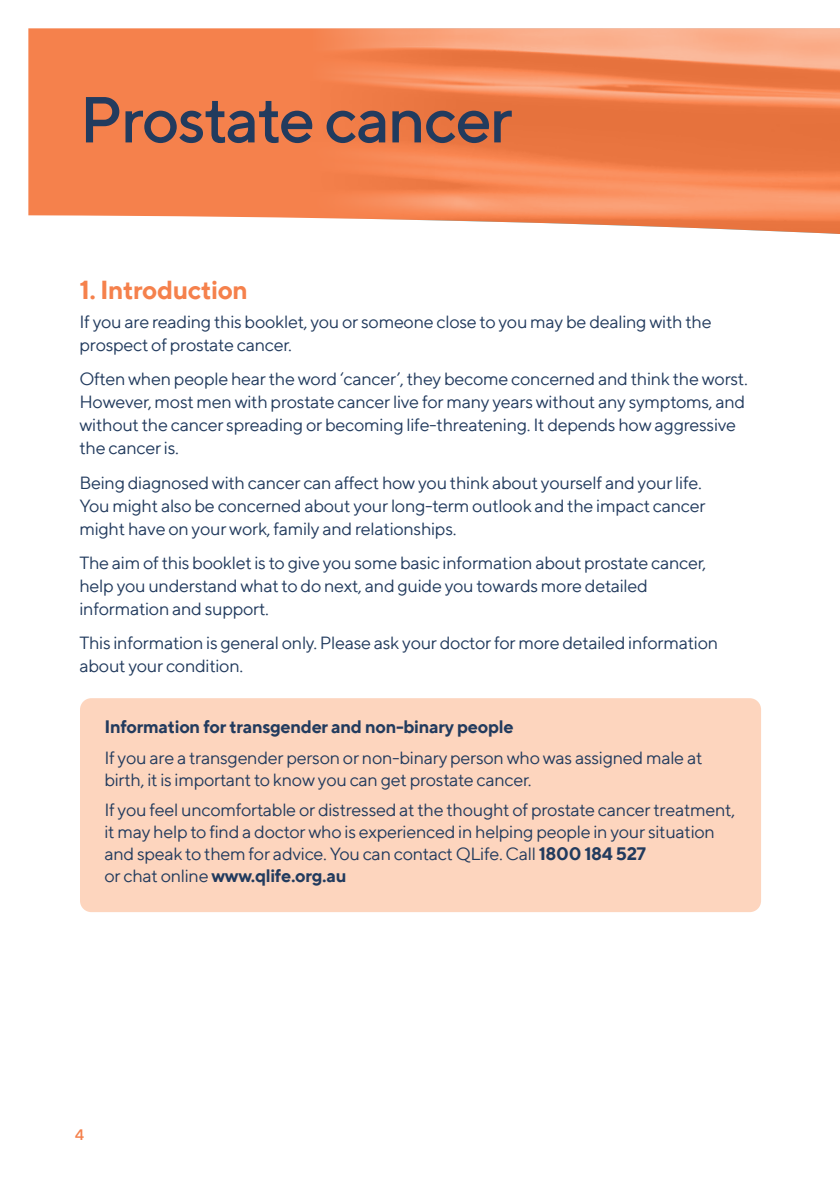
<style>
.page{position:relative;width:840px;height:1191px;background:#fff}
.page>*{position:absolute;margin:0;border:0;box-sizing:border-box;transform-origin:0 0}
.t1{font:500 64.8px "TT Norms";letter-spacing:-.03em;color:#223b5e}
.t2{font:700 26px "TT Norms";letter-spacing:-.02em;color:#f5814c}
.t3{font:18px/23px "TT Norms";letter-spacing:-.02em;color:#223b5e}
.t4{font:700 18px "TT Norms";letter-spacing:-.02em;color:#223b5e}
.t5{font:500 15.4px "TT Norms";color:#f5814c}
.s1{font-weight:700}
</style>
<div class="page">
<div style="left:28px;top:28px;width:257px;height:190px;background:#f5814c"></div>
<img style="left:285px;top:28px;width:554px;height:206px">
<div style="left:80px;top:698px;width:680px;height:214px;background:#fdd5be;border-radius:11px"></div>
<h1 class="t1" style="left:79px;top:80px;width:434px">Prostate cancer</h1>
<h2 class="t2" style="left:79px;top:274px;width:170px">1. Introduction</h2>
<p class="t3" style="left:79px;top:309px;width:633px">If you are reading this booklet, you or someone close to you may be dealing with the prospect of prostate cancer.</p>
<p class="t3" style="left:79px;top:367px;width:669px">Often when people hear the word ‘cancer’, they become concerned and think the worst.<br>However, most men with prostate cancer live for many years without any symptoms, and without the cancer spreading or becoming life-threatening. It depends how aggressive the cancer is.</p>
<p class="t3" style="left:79px;top:470px;width:627px">Being diagnosed with cancer can affect how you think about yourself and your life.<br>You might also be concerned about your long-term outlook and the impact cancer might have on your work, family and relationships.</p>
<p class="t3" style="left:79px;top:551px;width:628px">The aim of this booklet is to give you some basic information about prostate cancer, help you understand what to do next, and guide you towards more detailed information and support.</p>
<p class="t3" style="left:79px;top:631px;width:640px">This information is general only. Please ask your doctor for more detailed information about your condition.</p>
<p class="t4" style="left:104px;top:715px;width:410px">Information for transgender and non-binary people</p>
<p class="t3" style="left:104px;top:746px;width:599px;line-height:22px">If you are a transgender person or non-binary person who was assigned male at birth, it is important to know you can get prostate cancer.</p>
<p class="t3" style="left:104px;top:798px;width:632px;line-height:22px">If you feel uncomfortable or distressed at the thought of prostate cancer treatment, it may help to find a doctor who is experienced in helping people in your situation and speak to them for advice. You can contact QLife. Call <span class="s1">1800 184 527<br></span>or chat online <span class="s1">www.qlife.org.au</span></p>
<p class="t5" style="left:75px;top:1125px;width:11px">4</p>
</div>
